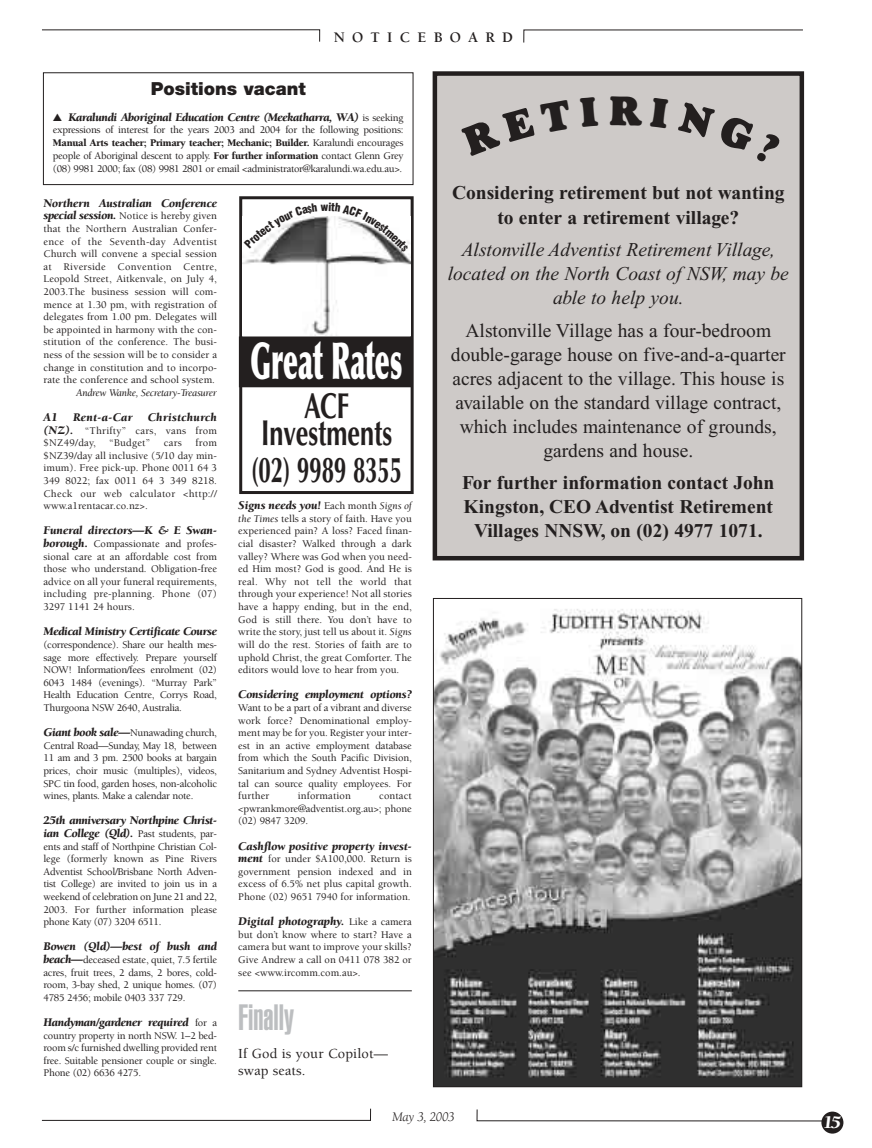
<style>
.page{position:relative;width:872px;height:1148px;background:#fff}
.page>*{position:absolute;margin:0;border:0;box-sizing:border-box;transform-origin:0 0}
.t1{font:900 51px "Optima";color:#fff;scale:.51 1}
.t2{font:700 36px/27px "Optima";color:#231f1f;text-align:center;scale:.7 1}
.t3{font:700 36px "Optima";color:#231f1f;scale:.62 1}
.t4{font:900 extra-condensed 36px "Helvetica";color:#bcbec0}
.t5{font:19.5px/24px "Times New Roman";color:#231f1f;text-align:center}
.t6{font:700 19.5px/24px "Times New Roman";color:#231f1f;text-align:center}
.t7{font:italic 19.5px/24px "Times New Roman";color:#231f1f;text-align:center}
.t8{font:900 18px "Helvetica Neue";color:#231f1f}
.t9{font:italic 900 18px "Berkeley";color:#fff}
.t10{font:700 15px "Berkeley";letter-spacing:.485em;color:#231f1f}
.t11{font:500 14.25px/17.1px "Berkeley";letter-spacing:.01em;color:#231f1f}
.t12{font:italic 13.5px "Berkeley";letter-spacing:-.025em;color:#231f1f}
.t13{font:italic 900 12px "Berkeley";letter-spacing:-.01em;color:#231f1f}
.t14{font:italic 900 12px "Berkeley";letter-spacing:.025em;color:#231f1f}
.t15{font:500 10.5px/12.6px "Berkeley";letter-spacing:-.005em;color:#231f1f;text-align:justify}
.t16{font:500 10.5px/12.6px "Berkeley";letter-spacing:.025em;color:#231f1f}
.t17{font:italic 10.5px "Berkeley";letter-spacing:-.025em;color:#231f1f}
.s1{font-weight:500;font-style:normal;font-size:10.5px}
.s2{font-weight:900}
.s3{font-weight:900;font-style:italic;font-size:12px}
.s4{font-weight:400;font-size:10.5px}
.s5{font-weight:400;font-style:italic}
</style>
<div class="page">
<svg style="left:523px;top:30px;width:280px;height:13px"></svg>
<svg style="left:476px;top:1109px;width:345px;height:12px"></svg>
<div style="left:821px;top:1111px;width:22px;height:22px;background:#231f1f;border-radius:50%"></div>
<svg style="left:42px;top:1108px;width:329px;height:12px"></svg>
<hr style="left:238px;top:990px;width:174px;height:1px;background:#231f1f">
<svg style="left:42px;top:29px;width:278px;height:13px"></svg>
<div style="left:43px;top:72px;width:370px;height:113px;border:1px solid #231f1f"></div>
<div style="left:437px;top:76px;width:362px;height:480px;background:#cecac8"></div>
<div style="left:432px;top:71px;width:372px;height:489px;border:4px solid #231f1f"></div>
<div style="left:239px;top:196px;width:174px;height:298px;border:3px solid #231f1f"></div>
<img style="left:242px;top:216px;width:168px;height:119px">
<div style="left:239px;top:337px;width:172px;height:50px;background:#231f1f"></div>
<img style="left:435px;top:609px;width:365px;height:476px">
<svg style="left:244px;top:216px;width:165px;height:37px"></svg>
<h3 class="t10" style="left:334px;top:31px;width:181px">NOTICEBOARD</h3>
<h3 class="t8" style="left:151px;top:82px;width:156px">Positions vacant</h3>
<p class="t13" style="left:53px;top:112px;width:352px">▲ Karalundi Aboriginal Education Centre (Meekatharra, WA) <span class="s1">is seeking</span></p>
<p class="t15" style="left:53px;top:125px;width:352px">expressions of interest for the years 2003 and 2004 for the following positions:<br><span class="s2">Manual Arts teacher; Primary teacher; Mechanic; Builder.</span> Karalundi encourages people of Aboriginal descent to apply. <span class="s2">For further information</span> contact Glenn Grey (08) 9981 2000; fax (08) 9981 2801 or email &lt;administrator@karalundi.wa.edu.au&gt;.</p>
<p class="t13" style="left:43px;top:198px;width:175px">Northern Australian Conference</p>
<p class="t15" style="left:43px;top:211px;width:175px"><span class="s3">special session.</span> Notice is hereby given that the Northern Australian Confer&shy;ence of the Seventh-day Adventist Church will convene a special session at Riverside Convention Centre, Leopold Street, Aitkenvale, on July 4, 2003.The business session will com&shy;mence at 1.30 pm, with registration of delegates from 1.00 pm. Delegates will be appointed in harmony with the con&shy;stitution of the conference. The busi&shy;ness of the session will be to consider a change in constitution and to incorpo&shy;rate the conference and school system.</p>
<p class="t17" style="left:76px;top:388px;width:142px">Andrew Wanke, Secretary-Treasurer</p>
<p class="t13" style="left:43px;top:412px;width:16px">A1</p>
<p class="t13" style="left:73px;top:412px;width:61px">Rent-a-Car</p>
<p class="t14" style="left:148px;top:412px;width:71px">Christchurch</p>
<p class="t16" style="left:43px;top:425px;width:175px"><span class="s3">(NZ).</span> “Thrifty” cars, vans from $NZ49/day,</p>
<p class="t15" style="left:43px;top:437px;width:175px;text-indent:152px">from $NZ39/day all inclusive (5/10 day min&shy;imum). Free pick-up. Phone 0011 64 3<br>349 8022; fax 0011 64 3 349 8218.<br>Check our web calculator &lt;http:// www.a1rentacar.co.nz&gt;.</p>
<p class="t13" style="left:43px;top:526px;width:175px">Funeral directors—K &amp; E Swan-</p>
<p class="t15" style="left:43px;top:538px;width:175px"><span class="s3">borough.</span> Compassionate and profes&shy;sional care at an affordable cost from those who understand. Obligation-free advice on all your funeral requirements, including pre-planning. Phone (07)<br>3297 1141 24 hours.</p>
<p class="t13" style="left:43px;top:627px;width:175px">Medical Ministry Certificate Course</p>
<p class="t15" style="left:43px;top:639px;width:175px">(correspondence). Share our health mes&shy;sage more effectively. Prepare yourself NOW! Information/fees enrolment (02)<br>6043 1484 (evenings). “Murray Park” Health Education Centre, Corrys Road, Thurgoona NSW 2640, Australia.</p>
<p class="t15" style="left:43px;top:727px;width:175px"><span class="s3">Giant book sale—</span>Nunawading church, Central Road—Sunday, May 18, between 11 am and 3 pm. 2500 books at bargain prices, choir music (multiples), videos, SPC tin food, garden hoses, non-alcoholic wines, plants. Make a calendar note.</p>
<p class="t13" style="left:43px;top:816px;width:175px">25th anniversary Northpine Christ-</p>
<p class="t15" style="left:43px;top:828px;width:175px"><span class="s3">ian College (Qld).</span> Past students, par&shy;ents and staff of Northpine Christian Col&shy;lege (formerly known as Pine Rivers Adventist School/Brisbane North Adven&shy;tist College) are invited to join us in a weekend of celebration on June 21 and 22, 2003. For further information please phone Katy (07) 3204 6511.</p>
<p class="t13" style="left:43px;top:942px;width:175px">Bowen (Qld)—best of bush and</p>
<p class="t15" style="left:43px;top:954px;width:175px"><span class="s3">beach—</span>deceased estate, quiet, 7.5 fertile acres, fruit trees, 2 dams, 2 bores, cold&shy;room, 3-bay shed, 2 unique homes. (07)<br>4785 2456; mobile 0403 337 729.</p>
<p class="t13" style="left:43px;top:1017px;width:175px">Handyman/gardener required <span class="s1">for a</span></p>
<p class="t15" style="left:43px;top:1030px;width:175px">country property in north NSW. 1–2 bed&shy;room s/c furnished dwelling provided rent free. Suitable pensioner couple or single.<br>Phone (02) 6636 4275.</p>
<p class="t15" style="left:109px;top:437px;width:43px">“Budget”</p>
<p class="t15" style="left:164px;top:437px;width:20px">cars</p>
<h1 class="t1" style="left:250px;top:340px;width:299px">Great Rates</h1>
<h2 class="t2" style="left:261px;top:395px;width:189px">ACF<br>Investments</h2>
<h2 class="t3" style="left:251px;top:455px;width:245px">(02) 9989 8355</h2>
<p class="t13" style="left:238px;top:501px;width:175px">Signs needs you! <span class="s1">Each month</span> <span class="s4">Signs of</span></p>
<p class="t15" style="left:238px;top:513px;width:175px"><span class="s5">the Times</span> tells a story of faith. Have you experienced pain? A loss? Faced finan&shy;cial disaster? Walked through a dark valley? Where was God when you need&shy;ed Him most? God is good. And He is real. Why not tell the world that through your experience! Not all stories have a happy ending, but in the end, God is still there. You don’t have to write the story, just tell us about it. <span class="s5">Signs </span>will do the rest. Stories of faith are to uphold Christ, the great Comforter. The editors would love to hear from you.</p>
<p class="t13" style="left:238px;top:690px;width:175px">Considering employment options?</p>
<p class="t15" style="left:238px;top:702px;width:175px">Want to be a part of a vibrant and diverse work force? Denominational employ&shy;ment may be for you. Register your inter&shy;est in an active employment database from which the South Pacific Division, Sanitarium and Sydney Adventist Hospi&shy;tal can source quality employees. For further</p>
<p class="t15" style="left:298px;top:790px;width:55px">information</p>
<p class="t15" style="left:238px;top:790px;width:175px;text-indent:141px">contact &lt;pwrankmore@adventist.org.au&gt;; phone (02) 9847 3209.</p>
<p class="t13" style="left:238px;top:841px;width:175px">Cashflow positive property invest-</p>
<p class="t15" style="left:238px;top:853px;width:175px"><span class="s3">ment</span> for under $A100,000. Return is government pension indexed and in excess of 6.5% net plus capital growth.<br>Phone (02) 9651 7940 for information.</p>
<p class="t13" style="left:238px;top:916px;width:175px">Digital photography. <span class="s1">Like a camera</span></p>
<p class="t15" style="left:238px;top:929px;width:175px">but don’t know where to start? Have a camera but want to improve your skills?<br>Give Andrew a call on 0411 078 382 or see &lt;www.ircomm.com.au&gt;.</p>
<h2 class="t4" style="left:238px;top:1004px;width:57px">Finally</h2>
<h3 class="t11" style="left:238px;top:1046px;width:151px">If God is your Copilot— swap seats.</h3>
<h3 class="t6" style="left:452px;top:183px;width:334px">Considering retirement but not wanting to enter a retirement village?</h3>
<h3 class="t7" style="left:447px;top:239px;width:343px">Alstonville Adventist Retirement Village, located on the North Coast of NSW, may be able to help you.</h3>
<h3 class="t5" style="left:451px;top:320px;width:336px">Alstonville Village has a four-bedroom double-garage house on five-and-a-quarter acres adjacent to the village. This house is available on the standard village contract, which includes maintenance of grounds, gardens and house.</h3>
<h3 class="t6" style="left:462px;top:472px;width:314px">For further information contact John<br>Kingston, CEO Adventist Retirement<br>Villages NNSW, on (02) 4977 1071.</h3>
<p class="t12" style="left:392px;top:1111px;width:64px">May 3, 2003</p>
<h3 class="t9" style="left:823px;top:1115px;width:19px">15</h3>
</div>
